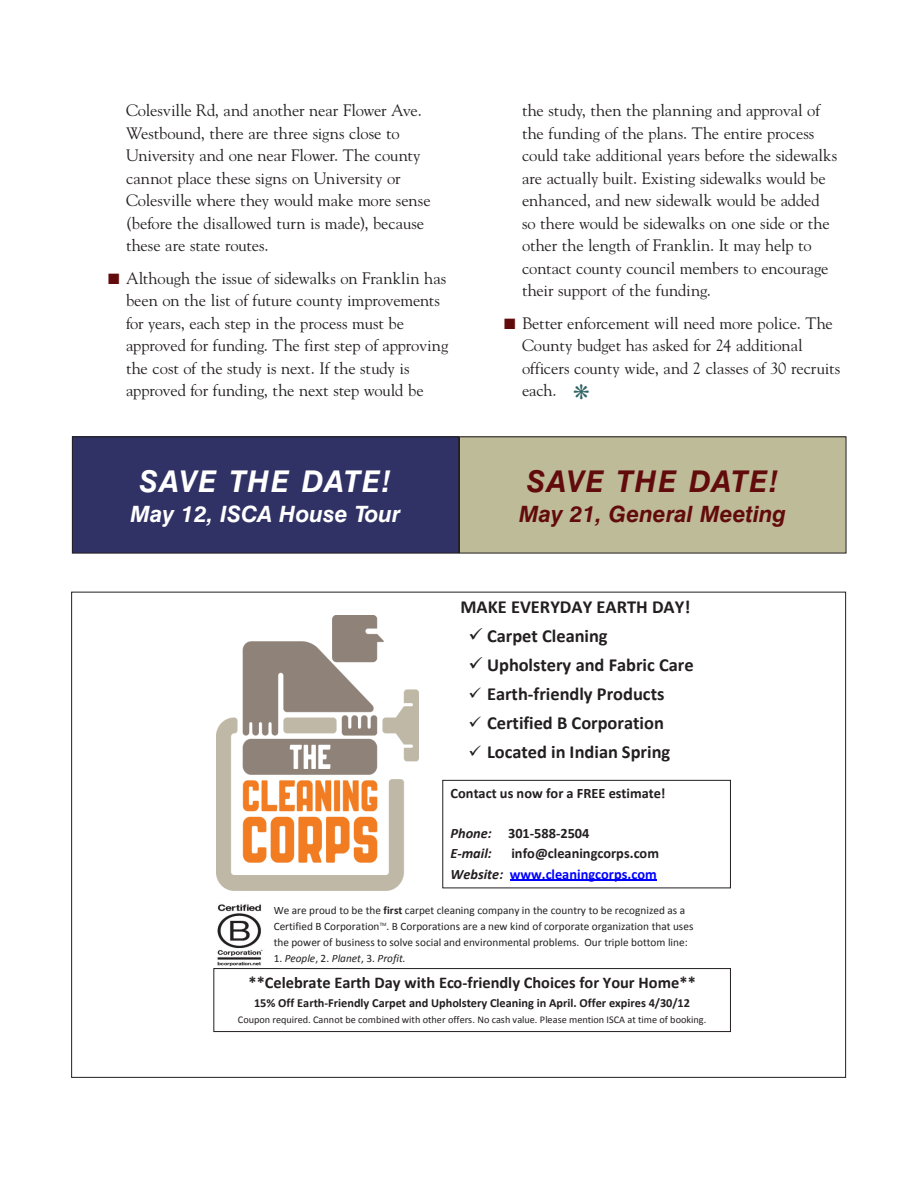
<style>
.page{position:relative;width:918px;height:1188px;background:#fff}
.page>*{position:absolute;margin:0;border:0;box-sizing:border-box;transform-origin:0 0}
.Box_text{font:italic 700 30px "Swiss 721 BT";letter-spacing:.045em;color:#fff}
.Box_text-2{font:italic 700 30px "Swiss 721 BT";letter-spacing:.045em;color:#620b0c}
.Box_text-3{font:italic 700 22.5px "Swiss 721 BT";color:#620b0c}
.Box_text-4{font:italic 700 22.5px "Swiss 721 BT";color:#fff}
.t1{font:700 18.45px "Calibri";color:#231f20}
.Body__bulleted{font:16.5px/22.5px "Goudy";letter-spacing:-.005em;color:#231f20}
.t2{font:700 16.35px "Calibri";color:#231f20}
.t3{font:700 14.4px/20.1px "Calibri";color:#231f20;text-align:right}
.t4{font:italic 700 14.4px/20.2px "Calibri";color:#231f20}
.t5{font:700 12.3px "Calibri";letter-spacing:-.005em;color:#231f20}
.t6{font:11.25px/15.9px "Calibri";color:#231f20}
.t7{font:italic 11.25px "Calibri";letter-spacing:-.005em;color:#231f20}
.t8{font:10.2px "Calibri";color:#231f20}
.s1{color:#620b0c}
.s2{font-style:normal}
.s3{font-style:italic}
.s4{color:#00f}
.s5{font-weight:700}
</style>
<div class="page">
<img style="left:217px;top:904px;width:46px;height:63px">
<img style="left:216px;top:616px;width:203px;height:274px">
<div style="left:442px;top:780px;width:289px;height:108px;border:1px solid #231f20"></div>
<img style="left:443px;top:784px;width:287px;height:100px">
<hr style="left:510px;top:880px;width:147px;height:1px;background:#00f">
<div style="left:213px;top:968px;width:518px;height:64px;border:1px solid #231f20"></div>
<div style="left:72px;top:437px;width:387px;height:116px;background:#303265"></div>
<div style="left:72px;top:436px;width:387px;height:118px;border:1px solid #231f20"></div>
<div style="left:459px;top:437px;width:387px;height:116px;background:#bebb99"></div>
<div style="left:459px;top:436px;width:387px;height:117px;border:1px solid #231f20"></div>
<p class="Body__bulleted" style="left:126px;top:99px;width:306px">Colesville Rd, and another near Flower Ave.<br>Westbound, there are three signs close to University and one near Flower. The county cannot place these signs on University or Colesville where they would make more sense (before the disallowed turn is made), because these are state routes.</p>
<p class="Body__bulleted" style="left:126px;top:266px;width:324px;text-indent:-18px"><span class="s1">■</span> Although the issue of sidewalks on Franklin has been on the list of future county improvements for years, each step in the process must be approved for funding. The first step of approving the cost of the study is next. If the study is approved for funding, the next step would be</p>
<p class="Box_text" style="left:140px;top:463px;width:253px">SAVE THE DATE!</p>
<p class="Box_text-4" style="left:131px;top:500px;width:272px">May 12, ISCA House Tour</p>
<p class="Body__bulleted" style="left:522px;top:99px;width:317px">the study, then the planning and approval of the funding of the plans. The entire process could take additional years before the sidewalks are actually built. Existing sidewalks would be enhanced, and new sidewalk would be added so there would be sidewalks on one side or the other the length of Franklin. It may help to contact county council members to encourage their support of the funding.</p>
<p class="Body__bulleted" style="left:522px;top:311px;width:320px;text-indent:-18px"><span class="s1">■</span> Better enforcement will need more police. The County budget has asked for 24 additional officers county wide, and 2 classes of 30 recruits each.</p>
<p class="Box_text-2" style="left:527px;top:463px;width:253px">SAVE THE DATE!</p>
<p class="Box_text-3" style="left:519px;top:500px;width:269px">May 21, General Meeting</p>
<p class="t1" style="left:460px;top:595px;width:232px">MAKE EVERYDAY EARTH DAY!</p>
<p class="t1" style="left:469px;top:625px;width:141px">✓ Carpet Cleaning</p>
<p class="t1" style="left:469px;top:653px;width:227px">✓ Upholstery and Fabric Care</p>
<p class="t1" style="left:469px;top:682px;width:197px">✓ Earth-friendly Products</p>
<p class="t1" style="left:469px;top:711px;width:197px">✓ Certified B Corporation</p>
<p class="t1" style="left:469px;top:740px;width:203px">✓ Located in Indian Spring</p>
<p class="t3" style="left:451px;top:783px;width:217px">Contact us now for a FREE estimate!</p>
<p class="t4" style="left:451px;top:823px;width:140px">Phone: <span class="s2">301-588-2504<br></span>E-mail:</p>
<p class="t3" style="left:451px;top:844px;width:210px">info@cleaningcorps.com<br><span class="s3">Website:</span> <span class="s4">www.cleaningcorps.com</span></p>
<p class="t6" style="left:274px;top:902px;width:421px">We are proud to be the <span class="s5">first</span> carpet cleaning company in the country to be recognized as a<br>Certified B Corporation<sup>TM</sup>. B Corporations are a new kind of corporate organization that uses the power of business to solve social and environmental problems. Our triple bottom line:</p>
<p class="t7" style="left:274px;top:950px;width:133px"><span class="s2">1.</span> People<span class="s2">, 2.</span> Planet<span class="s2">, 3.</span> Profit.</p>
<p class="t2" style="left:249px;top:972px;width:449px">**Celebrate Earth Day with Eco-friendly Choices for Your Home**</p>
<p class="t5" style="left:254px;top:996px;width:438px">15% Off Earth-Friendly Carpet and Upholstery Cleaning in April. Offer expires 4/30/12</p>
<p class="t8" style="left:238px;top:1013px;width:470px">Coupon required. Cannot be combined with other offers. No cash value. Please mention ISCA at time of booking.</p>
</div>
